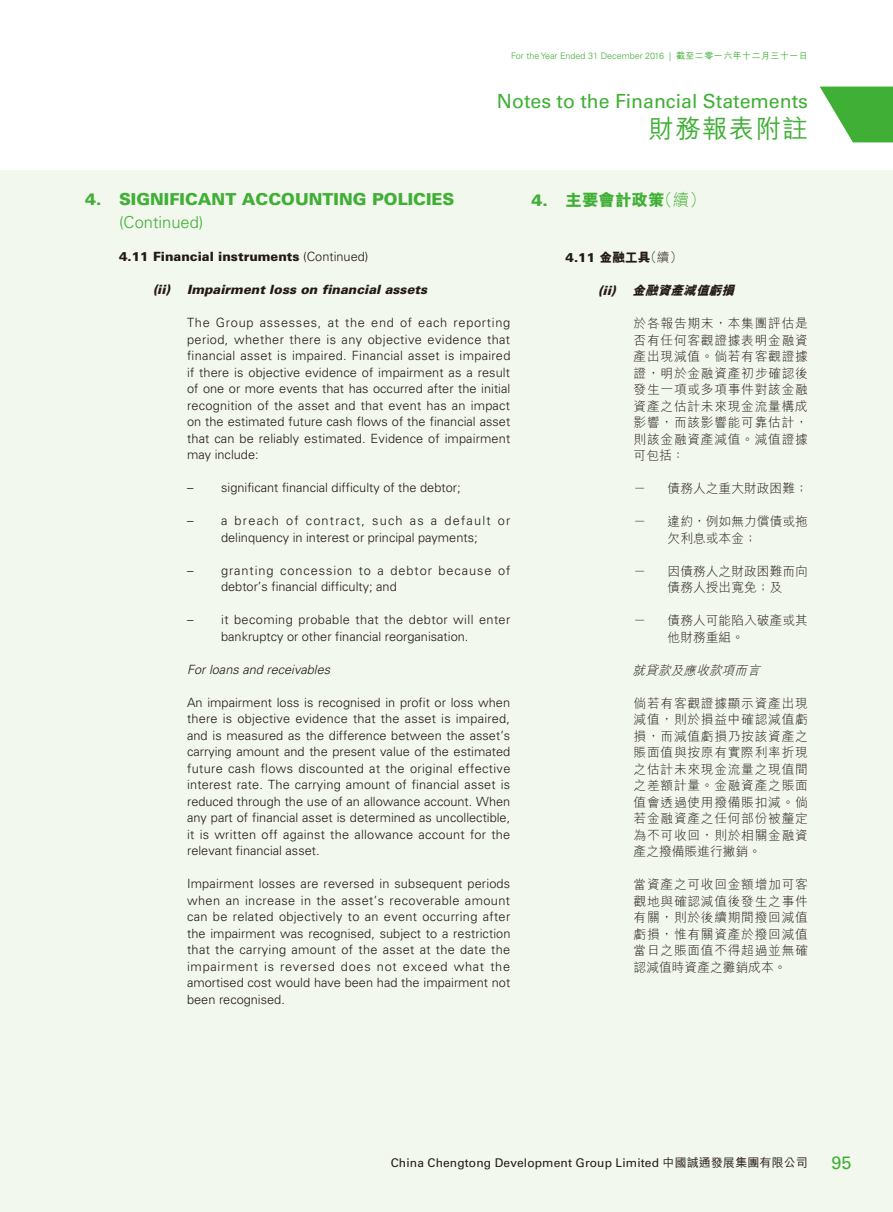
<style>
.page{position:relative;width:893px;height:1212px;background:#fff}
.page>*{position:absolute;margin:0;border:0;box-sizing:border-box;transform-origin:0 0}
.t1{font:500 25.5px "M Hei HK";letter-spacing:.05em;color:#40af36}
.t2{font:19.5px "Univers LT Std";color:#40af36}
.t3{font:18px "Univers LT Std";color:#40af36}
.t4{font:900 16.5px "Univers LT Std";color:#40af36}
.t5{font:300 16.5px "Univers LT Std";color:#40af36}
.t6{font:800 16.5px "M Hei HK";color:#40af36}
.t7{font:300 12.75px/16.5px "Univers LT Std";color:#231916;text-align:justify}
.t8{font:300 12.75px/16.5px "M Hei HK";letter-spacing:.055em;color:#231916;text-align:justify}
.t9{font:300 12.75px/16.5px "Univers LT Std";letter-spacing:.07em;color:#231916}
.t10{font:300 12.75px/16.5px "M Hei HK";color:#231916}
.t11{font:900 12.75px "Univers LT Std";color:#231916}
.t12{font:italic 900 12.75px "Univers LT Std";color:#231916}
.t13{font:italic 300 12.75px "Univers LT Std";color:#231916}
.t14{font:italic 800 12.75px "M Hei HK";color:#231916}
.t15{font:italic 300 12.75px "M Hei HK";color:#231916}
.t16{font:12px "Univers LT Std";letter-spacing:.01em;color:#231916}
.t17{font:300 9px "Univers LT Std";color:#40af36}
.s1{font-family:"M Hei HK";font-weight:500}
.s2{font-weight:300}
.s3{font-family:"Univers LT Std";font-weight:900}
.s4{font-family:"M Hei HK";font-weight:800}
.s5{font-family:"M Hei HK";font-weight:300}
</style>
<div class="page">
<div style="left:0;top:170px;width:893px;height:1042px;background:#f2f8ed"></div>
<svg style="left:820px;top:87px;width:73px;height:55px"></svg>
<p class="t17" style="left:511px;top:50px;width:298px">For the Year Ended 31 December 2016 | <span class="s1">截至二零一六年十二月三十一日</span></p>
<h2 class="t2" style="left:497px;top:89px;width:312px">Notes to the Financial Statements</h2>
<h1 class="t1" style="left:648px;top:110px;width:161px">財務報表附註</h1>
<p class="t4" style="left:85px;top:189px;width:371px">4. SIGNIFICANT ACCOUNTING POLICIES</p>
<p class="t5" style="left:119px;top:212px;width:86px">(Continued)</p>
<p class="t11" style="left:119px;top:249px;width:251px">4.11 Financial instruments <span class="s2">(Continued)</span></p>
<p class="t12" style="left:153px;top:282px;width:276px">(ii) Impairment loss on financial assets</p>
<p class="t7" style="left:187px;top:314px;width:325px">The Group assesses, at the end of each reporting period, whether there is any objective evidence that financial asset is impaired. Financial asset is impaired if there is objective evidence of impairment as a result of one or more events that has occurred after the initial recognition of the asset and that event has an impact on the estimated future cash flows of the financial asset that can be reliably estimated. Evidence of impairment may include:</p>
<p class="t7" style="left:187px;top:479px;width:275px">– significant financial difficulty of the debtor;</p>
<p class="t7" style="left:187px;top:512px;width:325px;text-align:center">– a breach of contract, such as a default or delinquency in interest or principal payments;</p>
<p class="t9" style="left:221px;top:562px;width:291px;text-indent:-34px">– granting concession to a debtor because of debtor’s financial difficulty; and</p>
<p class="t7" style="left:221px;top:611px;width:291px;text-indent:-34px">– it becoming probable that the debtor will enter bankruptcy or other financial reorganisation.</p>
<p class="t13" style="left:187px;top:661px;width:145px">For loans and receivables</p>
<p class="t7" style="left:187px;top:694px;width:325px">An impairment loss is recognised in profit or loss when there is objective evidence that the asset is impaired, and is measured as the difference between the asset’s carrying amount and the present value of the estimated future cash flows discounted at the original effective interest rate. The carrying amount of financial asset is reduced through the use of an allowance account. When any part of financial asset is determined as uncollectible, it is written off against the allowance account for the relevant financial asset.</p>
<p class="t7" style="left:187px;top:875px;width:325px">Impairment losses are reversed in subsequent periods when an increase in the asset’s recoverable amount can be related objectively to an event occurring after the impairment was recognised, subject to a restriction that the carrying amount of the asset at the date the impairment is reversed does not exceed what the amortised cost would have been had the impairment not been recognised.</p>
<p class="t6" style="left:531px;top:192px;width:176px"><span class="s3">4.</span> 主要會計政策<span class="s2">（續）</span></p>
<p class="t11" style="left:566px;top:249px;width:118px">4.11 <span class="s4">金融工具</span><span class="s5">（續）</span></p>
<p class="t14" style="left:598px;top:284px;width:141px"><span class="s3">(ii)</span> 金融資產減值虧損</p>
<p class="t8" style="left:634px;top:315px;width:176px">於各報告期末，本集團評估是否有任何客觀證據表明金融資產出現減值。倘若有客觀證據證，明於金融資產初步確認後發生一項或多項事件對該金融資產之估計未來現金流量構成影響，而該影響能可靠估計，則該金融資產減值。減值證據可包括：</p>
<p class="t8" style="left:634px;top:480px;width:14px">－</p>
<p class="t10" style="left:668px;top:480px;width:142px">債務人之重大財政困難；</p>
<p class="t8" style="left:634px;top:513px;width:14px">－</p>
<p class="t10" style="left:668px;top:513px;width:142px">違約，例如無力償債或拖欠利息或本金；</p>
<p class="t8" style="left:634px;top:562px;width:14px">－</p>
<p class="t10" style="left:668px;top:562px;width:142px">因債務人之財政困難而向債務人授出寬免；及</p>
<p class="t8" style="left:634px;top:612px;width:14px">－</p>
<p class="t10" style="left:668px;top:612px;width:142px">債務人可能陷入破產或其他財務重組。</p>
<p class="t15" style="left:632px;top:663px;width:132px">就貸款及應收款項而言</p>
<p class="t8" style="left:634px;top:694px;width:176px">倘若有客觀證據顯示資產出現減值，則於損益中確認減值虧損，而減值虧損乃按該資產之賬面值與按原有實際利率折現之估計未來現金流量之現值間之差額計量。金融資產之賬面值會透過使用撥備賬扣減。倘若金融資產之任何部份被釐定為不可收回，則於相關金融資產之撥備賬進行撇銷。</p>
<p class="t8" style="left:634px;top:876px;width:176px">當資產之可收回金額增加可客觀地與確認減值後發生之事件有關，則於後續期間撥回減值虧損，惟有關資產於撥回減值當日之賬面值不得超過並無確認減值時資產之攤銷成本。</p>
<p class="t16" style="left:391px;top:1156px;width:419px">China Chengtong Development Group Limited <span class="s1">中國誠通發展集團有限公司</span></p>
<h3 class="t3" style="left:831px;top:1152px;width:22px">95</h3>
</div>
